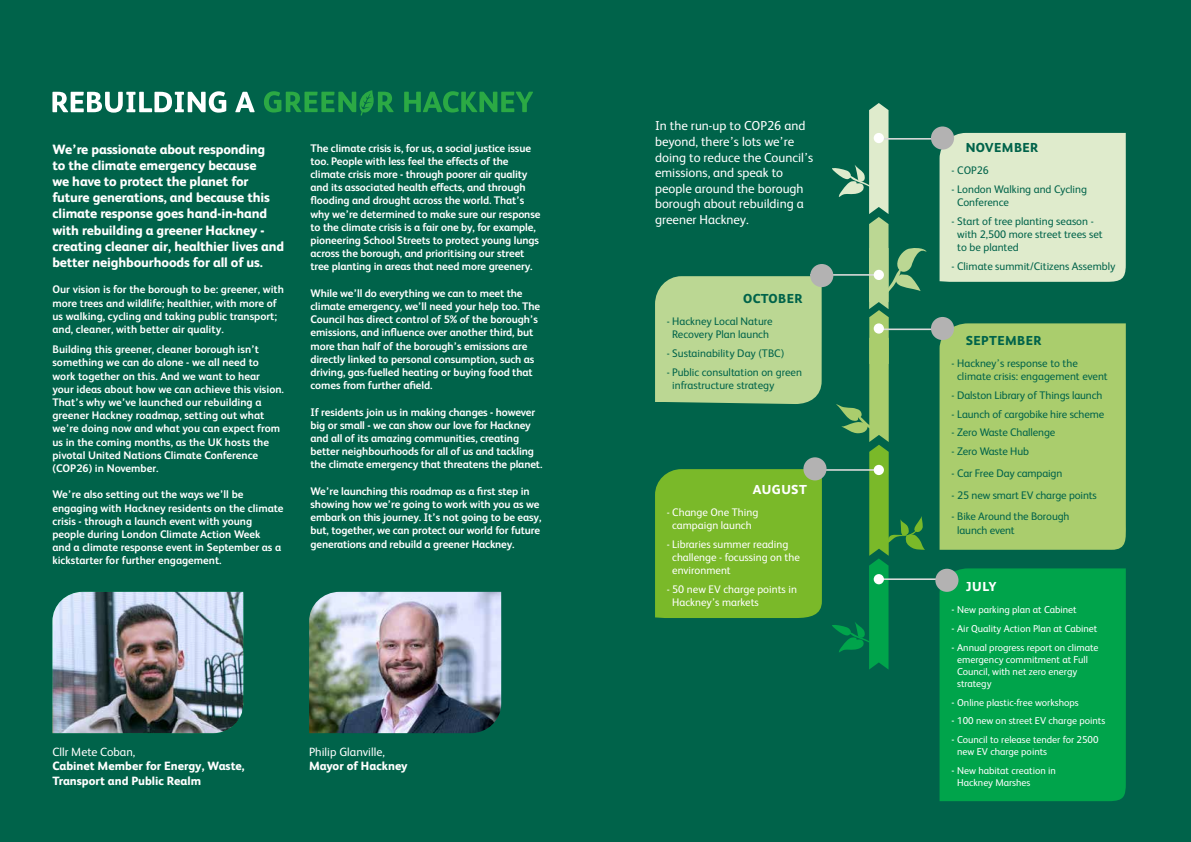
<style>
.page{position:relative;width:1191px;height:842px;background:#fff}
.page>*{position:absolute;margin:0;border:0;box-sizing:border-box;transform-origin:0 0}
.t1{font:800 13.5px/16.2px "FS Albert";letter-spacing:-.01em;color:#fff}
.t2{font:13px/15.6px "FS Albert";color:#fff}
.t3{font:800 13px "FS Albert";letter-spacing:.03em;color:#00634a}
.t4{font:800 13px "FS Albert";letter-spacing:.03em;color:#fff}
.t5{font:800 12px/14.4px "FS Albert";color:#fff}
.t6{font:12px "FS Albert";color:#fff}
.t7{font:700 11px/13.2px "FS Albert";letter-spacing:-.01em;color:#fff}
.t8{font:11px/13.2px "FS Albert";color:#00634a}
.t9{font:11px/13.2px "FS Albert";color:#fff}
.t10{font:10px/12px "FS Albert";color:#fff}
.s1{font-size:11px}
</style>
<div class="page">
<div style="left:0;top:0;width:595px;height:842px;background:#00634a"></div>
<div style="left:595px;top:0;width:596px;height:842px;background:#00634a"></div>
<div style="left:655px;top:276px;width:166px;height:128px;background:#bbd793"></div>
<div style="left:655px;top:469px;width:167px;height:149px;background:#7ab929"></div>
<div style="left:939px;top:133px;width:186px;height:149px;background:#dfebcc"></div>
<img style="left:52px;top:592px;width:191px;height:141px">
<img style="left:309px;top:592px;width:192px;height:141px">
<hr style="left:877px;top:328px;width:94px;height:2px;background:#dadada">
<hr style="left:877px;top:138px;width:65px;height:2px;background:#dadada">
<div style="left:939px;top:568px;width:187px;height:233px;background:#00a44b"></div>
<div style="left:939px;top:323px;width:187px;height:227px;background:#aacd6d"></div>
<hr style="left:877px;top:578px;width:63px;height:2px;background:#dadada">
<svg style="left:831px;top:103px;width:95px;height:567px"></svg>
<hr style="left:815px;top:469px;width:66px;height:2px;background:#dadada">
<div style="left:873px;top:465px;width:11px;height:10px;background:#fff;border-radius:50%"></div>
<div style="left:803px;top:457px;width:23px;height:23px;background:#b3b2b2;border-radius:50%"></div>
<div style="left:810px;top:264px;width:23px;height:23px;background:#b3b2b2;border-radius:50%"></div>
<div style="left:935px;top:569px;width:23px;height:23px;background:#b3b2b2;border-radius:50%"></div>
<div style="left:931px;top:317px;width:23px;height:23px;background:#b3b2b2;border-radius:50%"></div>
<div style="left:931px;top:126px;width:23px;height:24px;background:#b3b2b2;border-radius:50%"></div>
<svg style="left:52px;top:91px;width:174px;height:22px"></svg>
<svg style="left:235px;top:92px;width:20px;height:20px"></svg>
<svg style="left:404px;top:91px;width:129px;height:22px"></svg>
<svg style="left:264px;top:90px;width:129px;height:26px"></svg>
<p class="t1" style="left:52px;top:140px;width:233px">We’re passionate about responding<br>to the climate emergency because<br>we have to protect the planet for future generations, and because this climate response goes hand-in-hand with rebuilding a greener Hackney - creating cleaner air, healthier lives and better neighbourhoods for all of us.</p>
<p class="t7" style="left:52px;top:283px;width:233px">Our vision is for the borough to be: greener, with more trees and wildlife; healthier, with more of us walking, cycling and taking public transport; and, cleaner, with better air quality.</p>
<p class="t7" style="left:52px;top:342px;width:233px">Building this greener, cleaner borough isn’t something we can do alone - we all need to work together on this. And we want to hear your ideas about how we can achieve this vision.<br>That’s why we’ve launched our rebuilding a greener Hackney roadmap, setting out what we’re doing now and what you can expect from us in the coming months, as the UK hosts the pivotal United Nations Climate Conference (COP26) in November.</p>
<p class="t7" style="left:52px;top:488px;width:233px">We’re also setting out the ways we’ll be engaging with Hackney residents on the climate crisis - through a launch event with young people during London Climate Action Week<br>and a climate response event in September as a kickstarter for further engagement.</p>
<p class="t7" style="left:310px;top:141px;width:231px">The climate crisis is, for us, a social justice issue too. People with less feel the effects of the climate crisis more - through poorer air quality and its associated health effects, and through flooding and drought across the world. That’s why we’re determined to make sure our response to the climate crisis is a fair one by, for example, pioneering School Streets to protect young lungs across the borough, and prioritising our street tree planting in areas that need more greenery.</p>
<p class="t7" style="left:310px;top:286px;width:231px">While we’ll do everything we can to meet the climate emergency, we’ll need your help too. The Council has direct control of 5% of the borough’s emissions, and influence over another third, but more than half of the borough’s emissions are directly linked to personal consumption, such as driving, gas-fuelled heating or buying food that comes from further afield.</p>
<p class="t7" style="left:310px;top:405px;width:233px">If residents join us in making changes - however big or small - we can show our love for Hackney and all of its amazing communities, creating better neighbourhoods for all of us and tackling the climate emergency that threatens the planet.</p>
<p class="t7" style="left:310px;top:484px;width:232px">We’re launching this roadmap as a first step in showing how we’re going to work with you as we embark on this journey. It’s not going to be easy, but, together, we can protect our world for future generations and rebuild a greener Hackney.</p>
<p class="t6" style="left:52px;top:744px;width:84px">Cllr Mete Coban,</p>
<p class="t5" style="left:52px;top:758px;width:194px">Cabinet Member for Energy, Waste,<br>Transport and Public Realm</p>
<p class="t6" style="left:309px;top:744px;width:77px">Philip Glanville,</p>
<p class="t5" style="left:309px;top:758px;width:100px">Mayor of Hackney</p>
<p class="t2" style="left:655px;top:118px;width:160px">In the run-up to COP26 and beyond, there’s lots we’re doing to reduce the Council’s emissions, and speak to people around the borough borough about rebuilding a greener Hackney.</p>
<p class="t3" style="left:743px;top:289px;width:61px">OCTOBER</p>
<p class="t8" style="left:666px;top:314px;width:108px;text-align:center">- Hackney Local Nature<br>Recovery Plan launch</p>
<p class="t8" style="left:666px;top:346px;width:119px">- Sustainability Day (TBC)</p>
<p class="t8" style="left:672px;top:365px;width:131px;text-indent:-6px">- Public consultation on green infrastructure strategy</p>
<p class="t4" style="left:752px;top:480px;width:56px">AUGUST</p>
<p class="t9" style="left:666px;top:505px;width:93px;text-align:center">- Change One Thing campaign launch</p>
<p class="t9" style="left:672px;top:537px;width:129px;text-indent:-6px">- Libraries summer reading challenge - focussing on the environment</p>
<p class="t9" style="left:672px;top:582px;width:126px;text-indent:-6px">- 50 new EV charge points in<br>Hackney’s markets</p>
<p class="t3" style="left:965px;top:138px;width:74px">NOVEMBER</p>
<p class="t8" style="left:951px;top:163px;width:39px">- COP26</p>
<p class="t8" style="left:957px;top:182px;width:131px;text-indent:-6px">- London Walking and Cycling<br>Conference</p>
<p class="t8" style="left:957px;top:214px;width:147px;text-indent:-6px">- Start of tree planting season - with 2,500 more street trees set to be planted</p>
<p class="t8" style="left:951px;top:259px;width:165px">- Climate summit/Citizens Assembly</p>
<p class="t3" style="left:965px;top:331px;width:77px">SEPTEMBER</p>
<p class="t8" style="left:957px;top:356px;width:152px;text-indent:-6px">- Hackney’s response to the climate crisis: engagement event</p>
<p class="t8" style="left:951px;top:388px;width:152px">- Dalston Library of Things launch</p>
<p class="t8" style="left:951px;top:407px;width:154px">- Launch of cargobike hire scheme</p>
<p class="t8" style="left:951px;top:425px;width:105px">- Zero Waste Challenge</p>
<p class="t8" style="left:951px;top:444px;width:79px">- Zero Waste Hub</p>
<p class="t8" style="left:951px;top:466px;width:112px">- Car Free Day campaign</p>
<p class="t8" style="left:951px;top:488px;width:147px">- 25 new smart EV charge points</p>
<p class="t8" style="left:957px;top:509px;width:114px;text-indent:-6px">- Bike Around the Borough launch event</p>
<p class="t4" style="left:965px;top:577px;width:32px">JULY</p>
<p class="t10" style="left:951px;top:603px;width:127px"><span class="s1">-</span> New parking plan at Cabinet</p>
<p class="t10" style="left:951px;top:622px;width:147px"><span class="s1">-</span> Air Quality Action Plan at Cabinet</p>
<p class="t10" style="left:957px;top:641px;width:143px;text-indent:-6px"><span class="s1">-</span> Annual progress report on climate emergency commitment at Full<br>Council, with net zero energy strategy</p>
<p class="t10" style="left:951px;top:696px;width:129px"><span class="s1">-</span> Online plastic-free workshops</p>
<p class="t10" style="left:951px;top:714px;width:155px"><span class="s1">-</span> 100 new on street EV charge points</p>
<p class="t10" style="left:957px;top:733px;width:143px;text-indent:-6px"><span class="s1">-</span> Council to release tender for 2500 new EV charge points</p>
<p class="t10" style="left:957px;top:764px;width:100px;text-indent:-6px"><span class="s1">-</span> New habitat creation in<br>Hackney Marshes</p>
</div>
